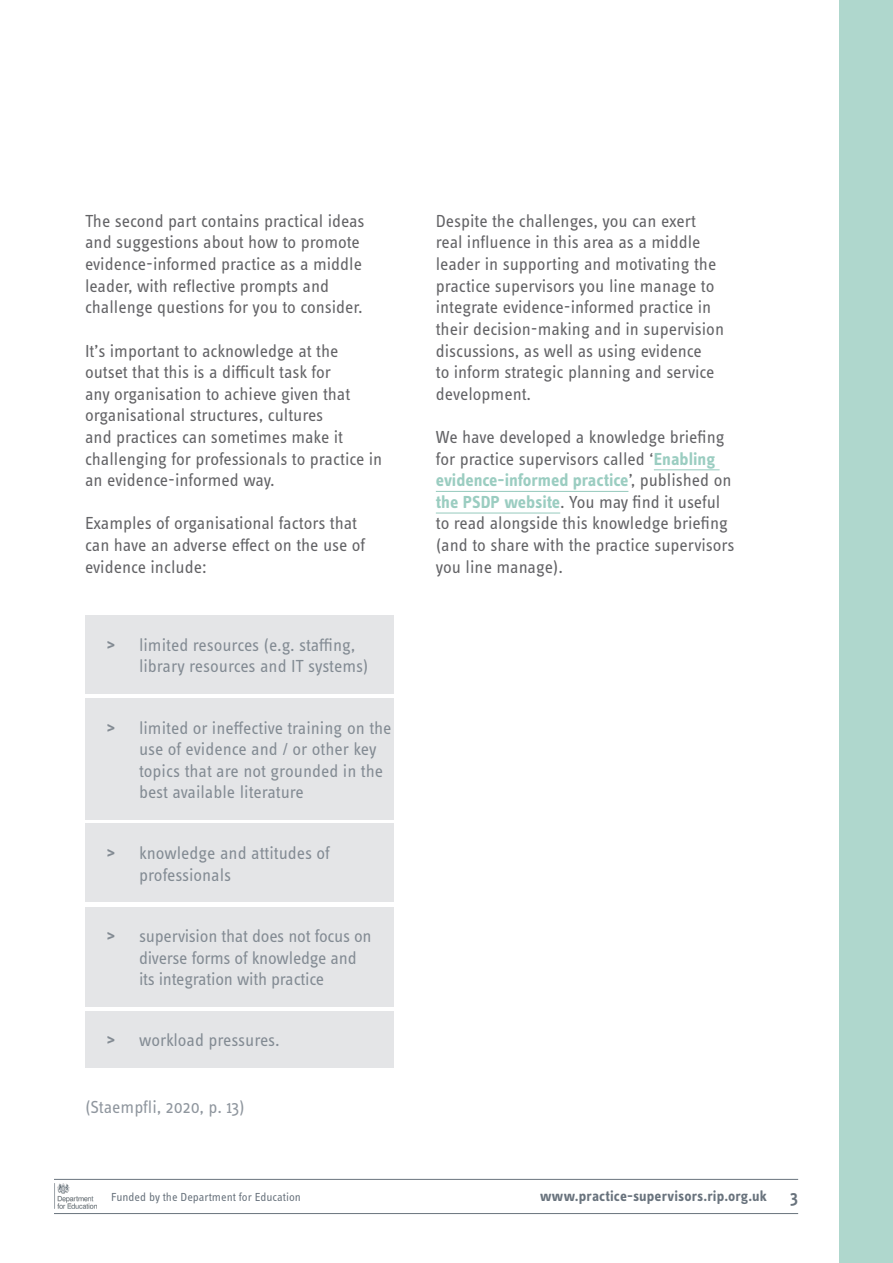
<style>
.page{position:relative;width:893px;height:1263px;background:#fff}
.page>*{position:absolute;margin:0;border:0;box-sizing:border-box;transform-origin:0 0}
.PSDP_body_text{font:18px/21.6px "Info Text Pro";color:#636366}
.t1{font:18px/21.6px "Info Text Pro";letter-spacing:-.005em;color:#78818a}
.PSDP_body_text-2{font:18px "Info Text Pro";color:#8f969e}
.t2{font:600 18px "Info Text Pro";color:#69737d}
.t3{font:700 15px "Info Text Pro";letter-spacing:.01em;color:#69737d}
.t4{font:12px "Info Text Pro";color:#69737d}
.s1{font-weight:700}
.s2{font-weight:700;color:#9bcdc1}
</style>
<div class="page">
<div style="left:839px;top:0;width:54px;height:1263px;background:#afd7cd"></div>
<hr style="left:54px;top:1213px;width:744px;height:1px;background:#69737d">
<hr style="left:54px;top:1179px;width:744px;height:1px;background:#69737d">
<img style="left:54px;top:1183px;width:42px;height:25px">
<hr style="left:654px;top:469px;width:66px;height:1px;background:#9bcdc1">
<hr style="left:436px;top:491px;width:192px;height:1px;background:#9bcdc1">
<hr style="left:436px;top:512px;width:124px;height:2px;background:#9bcdc1">
<div style="left:85px;top:615px;width:308px;height:79px;background:#e1e3e5"></div>
<div style="left:85px;top:698px;width:308px;height:121px;background:#e1e3e5"></div>
<div style="left:85px;top:824px;width:308px;height:78px;background:#e1e3e5"></div>
<div style="left:85px;top:906px;width:308px;height:100px;background:#e1e3e5"></div>
<div style="left:85px;top:1011px;width:308px;height:56px;background:#e1e3e5"></div>
<p class="PSDP_body_text" style="left:85px;top:210px;width:281px">The second part contains practical ideas and suggestions about how to promote evidence-informed practice as a middle leader, with reflective prompts and challenge questions for you to consider.</p>
<p class="PSDP_body_text" style="left:85px;top:339px;width:299px">It’s important to acknowledge at the outset that this is a difficult task for<br>any organisation to achieve given that organisational structures, cultures<br>and practices can sometimes make it challenging for professionals to practice in an evidence-informed way.</p>
<p class="PSDP_body_text" style="left:85px;top:512px;width:282px">Examples of organisational factors that can have an adverse effect on the use of evidence include:</p>
<p class="t1" style="left:139px;top:633px;width:231px;text-indent:-33px"><span class="s1">&gt;</span> limited resources (e.g. staffing, library resources and IT systems)</p>
<p class="t1" style="left:139px;top:716px;width:254px;text-indent:-33px"><span class="s1">&gt;</span> limited or ineffective training on the use of evidence and / or other key topics that are not grounded in the best available literature</p>
<p class="t1" style="left:139px;top:842px;width:192px;text-indent:-33px"><span class="s1">&gt;</span> knowledge and attitudes of professionals</p>
<p class="t1" style="left:139px;top:925px;width:234px;text-indent:-33px"><span class="s1">&gt;</span> supervision that does not focus on diverse forms of knowledge and its integration with practice</p>
<p class="t1" style="left:106px;top:1029px;width:175px"><span class="s1">&gt;</span> workload pressures.</p>
<p class="PSDP_body_text-2" style="left:85px;top:1096px;width:161px">(Staempfli, 2020, p. 13)</p>
<p class="PSDP_body_text" style="left:436px;top:210px;width:290px">Despite the challenges, you can exert real influence in this area as a middle leader in supporting and motivating the practice supervisors you line manage to integrate evidence-informed practice in their decision-making and in supervision discussions, as well as using evidence<br>to inform strategic planning and service development.</p>
<p class="PSDP_body_text" style="left:436px;top:426px;width:300px">We have developed a knowledge briefing for practice supervisors called ‘<span class="s2">Enabling evidence-informed practice</span>’, published on <span class="s2">the PSDP website</span>. You may find it useful to read alongside this knowledge briefing (and to share with the practice supervisors you line manage).</p>
<p class="t4" style="left:111px;top:1190px;width:191px">Funded by the Department for Education</p>
<p class="t3" style="left:540px;top:1187px;width:228px">www.practice-supervisors.rip.org.uk</p>
<p class="t2" style="left:790px;top:1186px;width:10px">3</p>
</div>
